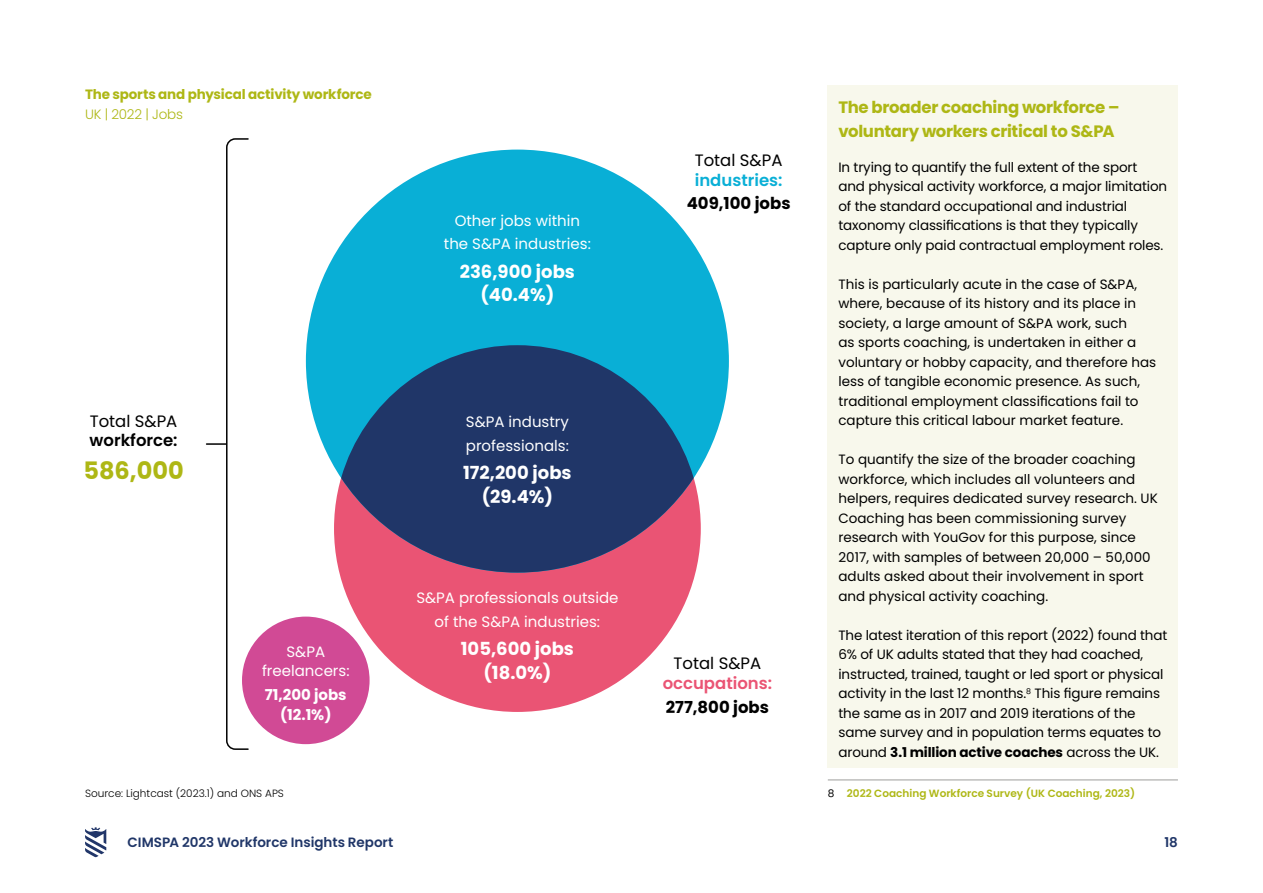
<style>
.page{position:relative;width:1263px;height:893px;background:#fff}
.page>*{position:absolute;margin:0;border:0;box-sizing:border-box;transform-origin:0 0}
.t1{font:700 24px "Poppins";color:#aeb715}
.t2{font:700 18px "Poppins";color:#fff}
.t3{font:700 16.5px/24px "Poppins";letter-spacing:-.02em;color:#aeb715}
.t4{font:700 16.5px "Poppins";color:#000}
.t5{font:600 16.5px/19.5px "Poppins";color:#ea5474;text-align:center}
.t6{font:600 16.5px/19.5px "Poppins";color:#09afd6}
.t7{font:600 16.5px/19.5px "Poppins";color:#000}
.t8{font:15px/23.4px "Poppins";color:#fff;text-align:center}
.t9{font:700 15px "Poppins";color:#fff}
.t10{font:13.5px/19.5px "Poppins";color:#000}
.t11{font:700 13.5px "Poppins";letter-spacing:-.01em;color:#aeb715}
.t12{font:600 13.5px "Poppins";color:#203668}
.t13{font:300 13.5px "Poppins";letter-spacing:-.01em;color:#aeb715}
.t14{font:600 10.5px "Poppins";color:#aeb715}
.t15{font:300 10.5px "Poppins";color:#000}
.s1{font-weight:400}
.s2{font-weight:400;color:#000}
.s3{font-weight:700}
</style>
<div class="page">
<svg style="left:85px;top:827px;width:21px;height:30px"></svg>
<div style="left:828px;top:85px;width:350px;height:682px;background:#f8f8ec"></div>
<hr style="left:828px;top:779px;width:350px;height:1px;background:#9d9d9c">
<div style="left:334px;top:345px;width:367px;height:367px;background:#ea5474;border-radius:50%"></div>
<div style="left:306px;top:150px;width:423px;height:423px;background:#09afd6;border-radius:50%"></div>
<svg style="left:341px;top:345px;width:353px;height:228px;fill:#203668"></svg>
<div style="left:242px;top:617px;width:128px;height:127px;background:#d14a95;border-radius:50%"></div>
<svg style="left:207px;top:138px;width:43px;height:612px"></svg>
<p class="t11" style="left:85px;top:87px;width:288px">The sports and physical activity workforce</p>
<p class="t13" style="left:85px;top:106px;width:100px">UK | 2022 | Jobs</p>
<p class="t7" style="left:90px;top:411px;width:90px"><span class="s1">Total S&amp;PA </span>workforce:</p>
<p class="t1" style="left:83px;top:456px;width:102px">586,000</p>
<p class="t8" style="left:262px;top:642px;width:89px;line-height:19.5px">S&amp;PA freelancers:</p>
<p class="t9" style="left:265px;top:686px;width:83px">71,200 jobs</p>
<p class="t9" style="left:280px;top:706px;width:53px">(12.1%)</p>
<p class="t8" style="left:444px;top:209px;width:148px">Other jobs within the S&amp;PA industries:</p>
<p class="t2" style="left:460px;top:261px;width:117px">236,900 jobs</p>
<p class="t2" style="left:480px;top:284px;width:76px">(40.4%)</p>
<p class="t8" style="left:466px;top:411px;width:105px;text-align:left">S&amp;PA industry professionals:</p>
<p class="t2" style="left:463px;top:463px;width:110px">172,200 jobs</p>
<p class="t2" style="left:482px;top:486px;width:73px">(29.4%)</p>
<p class="t8" style="left:416px;top:586px;width:204px">S&amp;PA professionals outside of the S&amp;PA industries:</p>
<p class="t2" style="left:461px;top:639px;width:115px">105,600 jobs</p>
<p class="t2" style="left:483px;top:662px;width:70px">(18.0%)</p>
<p class="t6" style="left:695px;top:151px;width:89px"><span class="s2">Total S&amp;PA </span>industries:</p>
<p class="t4" style="left:687px;top:194px;width:105px">409,100 jobs</p>
<p class="t5" style="left:663px;top:654px;width:111px"><span class="s2">Total S&amp;PA </span>occupations:</p>
<p class="t4" style="left:666px;top:697px;width:105px">277,800 jobs</p>
<p class="t3" style="left:838px;top:95px;width:283px">The broader coaching workforce – voluntary workers critical to S&amp;PA</p>
<p class="t10" style="left:838px;top:157px;width:330px">In trying to quantify the full extent of the sport and physical activity workforce, a major limitation of the standard occupational and industrial taxonomy classifications is that they typically capture only paid contractual employment roles.</p>
<p class="t10" style="left:838px;top:274px;width:319px">This is particularly acute in the case of S&amp;PA, where, because of its history and its place in society, a large amount of S&amp;PA work, such<br>as sports coaching, is undertaken in either a voluntary or hobby capacity, and therefore has less of tangible economic presence. As such, traditional employment classifications fail to capture this critical labour market feature.</p>
<p class="t10" style="left:838px;top:450px;width:321px">To quantify the size of the broader coaching workforce, which includes all volunteers and helpers, requires dedicated survey research. UK Coaching has been commissioning survey</p>
<p class="t10" style="left:838px;top:528px;width:314px">research with YouGov for this purpose, since 2017, with samples of between 20,000 – 50,000 adults asked about their involvement in sport and physical activity coaching.</p>
<p class="t10" style="left:838px;top:625px;width:330px">The latest iteration of this report (2022) found that 6% of UK adults stated that they had coached, instructed, trained, taught or led sport or physical activity in the last 12 months.<sup>8</sup> This figure remains the same as in 2017 and 2019 iterations of the same survey and in population terms equates to around <span class="s3">3.1 million active coaches</span> across the UK.</p>
<p class="t15" style="left:85px;top:787px;width:200px">Source: Lightcast (2023.1) and ONS APS</p>
<p class="t14" style="left:828px;top:787px;width:309px"><span class="s2">8</span> 2022 Coaching Workforce Survey (UK Coaching, 2023)</p>
<p class="t12" style="left:128px;top:835px;width:267px">CIMSPA 2023 Workforce Insights Report</p>
<p class="t12" style="left:1164px;top:835px;width:15px">18</p>
</div>
